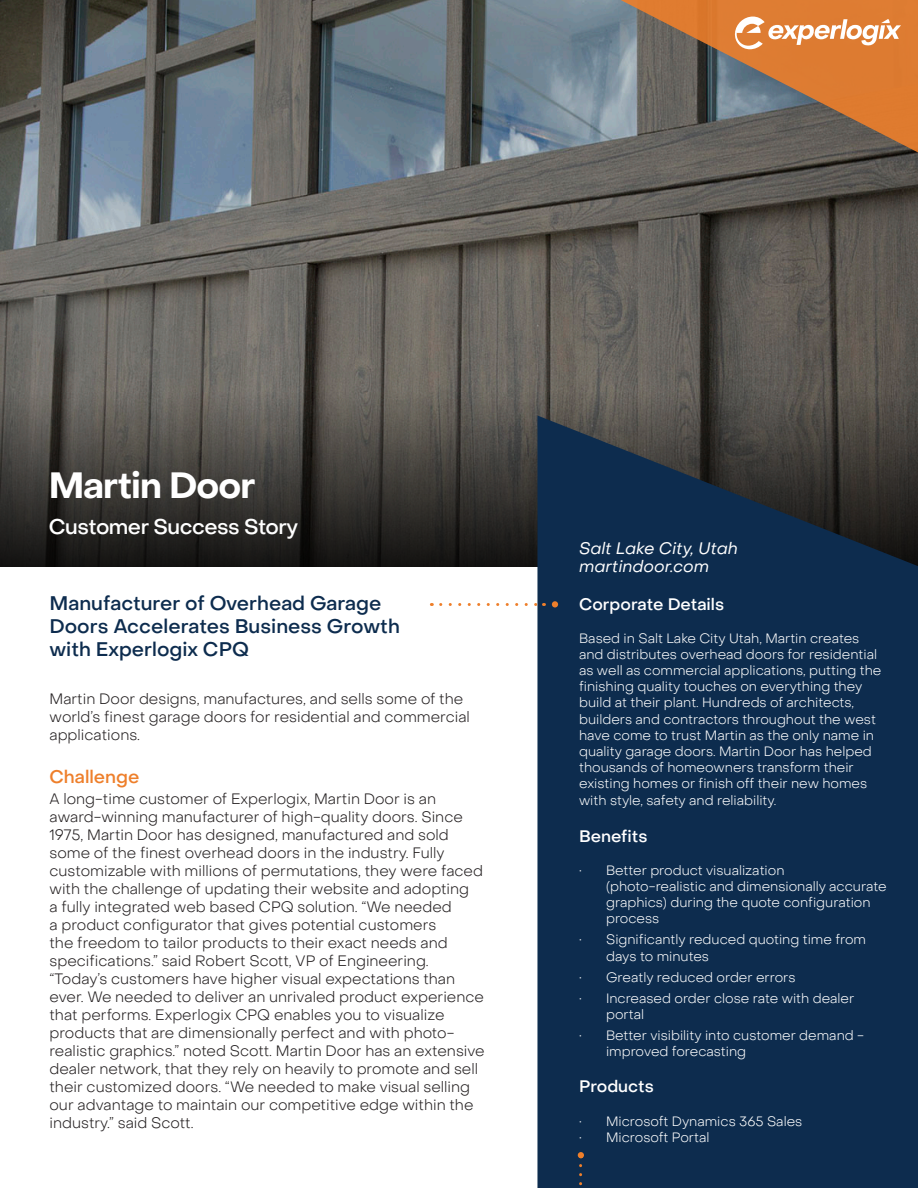
<style>
.page{position:relative;width:918px;height:1188px;background:#fff}
.page>*{position:absolute;margin:0;border:0;box-sizing:border-box;transform-origin:0 0}
.t1{font:700 36px "Object Sans";letter-spacing:-.025em;color:#fff}
.t2{font:500 21px "Object Sans";letter-spacing:-.025em;color:#fff}
.t3{font:500 19.5px "Object Sans";color:#0d2c4e}
.t4{font:500 18px "Object Sans";color:#ee7f2b}
.t5{font:500 16.5px "Object Sans";color:#fff}
.t6{font:italic 16.5px "Object Sans";color:#fff}
.t7{font:300 15px/18px "Object Sans";color:#231f20}
.t8{font:300 13.5px/16.2px "Object Sans";color:#fff}
</style>
<div class="page">
<img style="left:0;top:0;width:918px;height:567px">
<svg style="left:537px;top:416px;width:381px;height:772px;background:#112d4b"></svg>
<svg style="left:441px;top:603px;width:103px;height:3px"></svg>
<div style="left:552px;top:601px;width:6px;height:7px;background:#ee7f2b;border-radius:50%"></div>
<svg style="left:579px;top:1166px;width:3px;height:22px"></svg>
<svg style="left:578px;top:1152px;width:6px;height:6px"></svg>
<svg style="left:619px;top:0;width:299px;height:152px;background:#997151"></svg>
<svg style="left:734px;top:16px;width:167px;height:33px"></svg>
<p class="t1" style="left:49px;top:463px;width:208px">Martin Door</p>
<p class="t2" style="left:49px;top:514px;width:251px">Customer Success Story</p>
<p class="t3" style="left:50px;top:591px;width:333px">Manufacturer of Overhead Garage</p>
<p class="t3" style="left:50px;top:614px;width:352px">Doors Accelerates Business Growth</p>
<p class="t3" style="left:50px;top:638px;width:201px">with Experlogix CPQ</p>
<p class="t7" style="left:50px;top:690px;width:422px">Martin Door designs, manufactures, and sells some of the world’s finest garage doors for residential and commercial applications.</p>
<p class="t4" style="left:50px;top:766px;width:91px">Challenge</p>
<p class="t7" style="left:50px;top:790px;width:437px">A long-time customer of Experlogix, Martin Door is an award-winning manufacturer of high-quality doors. Since 1975, Martin Door has designed, manufactured and sold some of the finest overhead doors in the industry. Fully customizable with millions of permutations, they were faced with the challenge of updating their website and adopting<br>a fully integrated web based CPQ solution. “We needed<br>a product configurator that gives potential customers<br>the freedom to tailor products to their exact needs and specifications.” said Robert Scott, VP of Engineering. “Today’s customers have higher visual expectations than ever. We needed to deliver an unrivaled product experience that performs. Experlogix CPQ enables you to visualize products that are dimensionally perfect and with photo&shy;realistic graphics.” noted Scott. Martin Door has an extensive dealer network, that they rely on heavily to promote and sell their customized doors. “We needed to make visual selling our advantage to maintain our competitive edge within the industry.” said Scott.</p>
<p class="t6" style="left:579px;top:539px;width:160px">Salt Lake City, Utah</p>
<p class="t6" style="left:579px;top:557px;width:132px">martindoor.com</p>
<p class="t5" style="left:579px;top:594px;width:147px">Corporate Details</p>
<p class="t8" style="left:579px;top:630px;width:304px">Based in Salt Lake City Utah, Martin creates and distributes overhead doors for residential as well as commercial applications, putting the finishing quality touches on everything they build at their plant. Hundreds of architects, builders and contractors throughout the west have come to trust Martin as the only name in quality garage doors. Martin Door has helped thousands of homeowners transform their existing homes or finish off their new homes with style, safety and reliability.</p>
<p class="t5" style="left:579px;top:827px;width:70px">Benefits</p>
<p class="t8" style="left:606px;top:862px;width:282px;text-indent:-27px">• Better product visualization (photo-realistic and dimensionally accurate graphics) during the quote configuration process</p>
<p class="t8" style="left:606px;top:932px;width:262px;text-indent:-27px">• Significantly reduced quoting time from days to minutes</p>
<p class="t8" style="left:579px;top:969px;width:218px">• Greatly reduced order errors</p>
<p class="t8" style="left:606px;top:990px;width:250px;text-indent:-27px">• Increased order close rate with dealer portal</p>
<p class="t8" style="left:606px;top:1027px;width:260px;text-indent:-27px">• Better visibility into customer demand - improved forecasting</p>
<p class="t5" style="left:579px;top:1076px;width:76px">Products</p>
<p class="t8" style="left:579px;top:1113px;width:225px">• Microsoft Dynamics 365 Sales</p>
<p class="t8" style="left:579px;top:1130px;width:132px">• Microsoft Portal</p>
</div>
